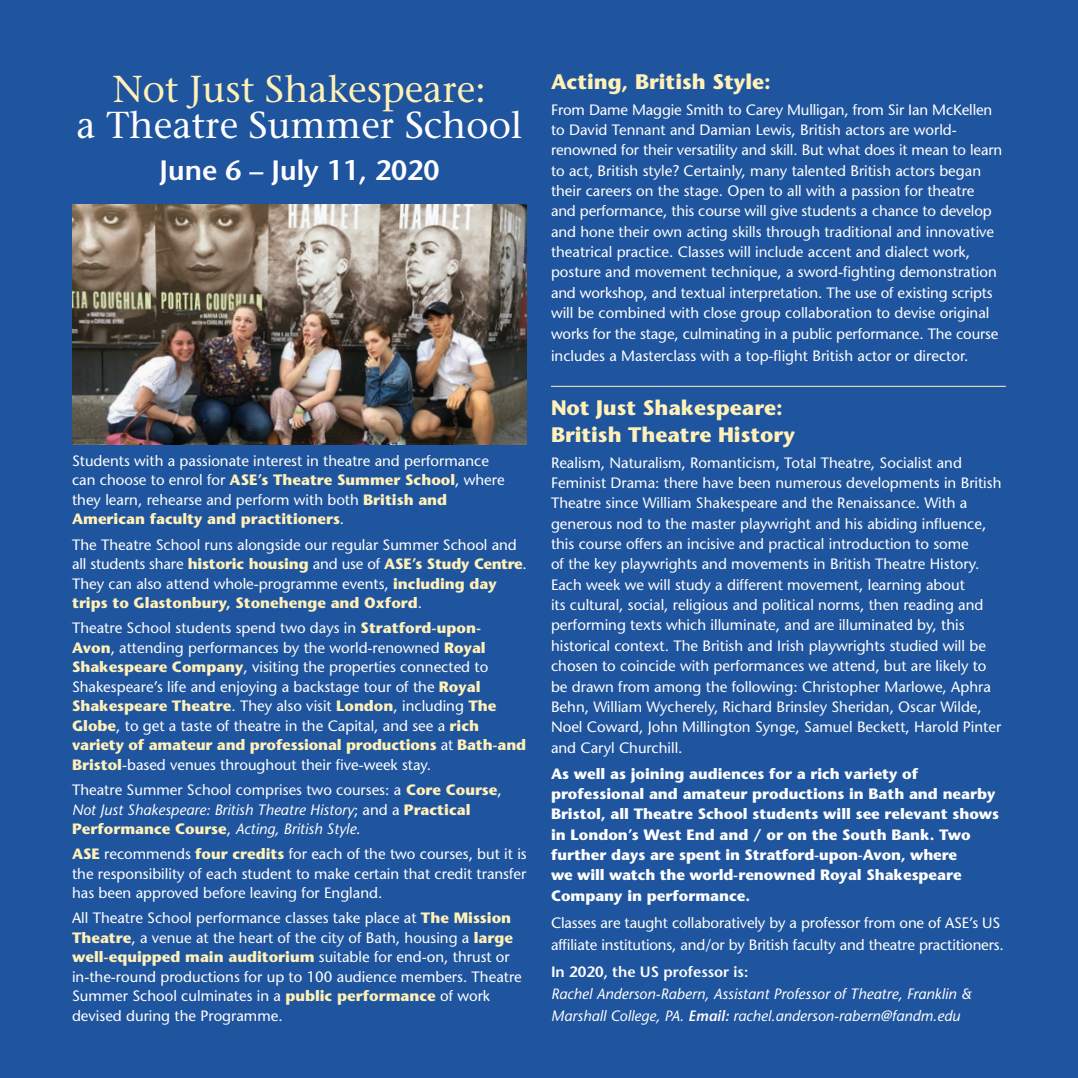
<style>
.page{position:relative;width:1078px;height:1078px;background:#fff}
.page>*{position:absolute;margin:0;border:0;box-sizing:border-box;transform-origin:0 0}
.t1{font:37.4px "Stone Serif";color:#fff}
.t2{font:37.4px "Stone Serif";color:#fff1b7}
.t3{font:600 28px "Stone Sans";color:#fff}
.t4{font:700 21px/26.4px "Stone Sans";color:#fff1b7}
.t5{font:15px/20.4px "Stone Sans";color:#fff}
.t6{font:700 15px/20.4px "Stone Sans";color:#fff}
.t7{font:italic 15px/19.4px "Stone Sans";color:#fff}
.t8{font:600 15px "Stone Sans";color:#fff}
.s1{font-weight:700;color:#fff1b7}
.s2{font-style:normal}
.s3{font-weight:700;font-style:normal;color:#fff1b7}
.s4{font-weight:600}
</style>
<div class="page">
<div style="left:0;top:0;width:1077px;height:1077px;background:#1f549e"></div>
<hr style="left:551px;top:386px;width:454px;height:1px;background:#fff1b7">
<img style="left:72px;top:204px;width:455px;height:240px">
<h1 class="t2" style="left:113px;top:66px;width:374px">Not Just Shakespeare:</h1>
<h1 class="t1" style="left:77px;top:102px;width:447px">a Theatre Summer School</h1>
<h2 class="t3" style="left:159px;top:153px;width:281px">June 6 – July 11, 2020</h2>
<p class="t5" style="left:72px;top:451px;width:434px;line-height:19.4px">Students with a passionate interest in theatre and performance can choose to enrol for <span class="s1">ASE’s Theatre Summer School</span>, where they learn, rehearse and perform with both <span class="s1">British and American faculty and practitioners</span>.</p>
<p class="t5" style="left:72px;top:534px;width:456px;line-height:19.4px">The Theatre School runs alongside our regular Summer School and all students share <span class="s1">historic housing</span> and use of <span class="s1">ASE’s Study Centre</span>.<br>They can also attend whole-programme events, <span class="s1">including day trips to Glastonbury, Stonehenge and Oxford</span>.</p>
<p class="t5" style="left:72px;top:618px;width:455px;line-height:19.4px">Theatre School students spend two days in <span class="s1">Stratford-upon-Avon</span>, attending performances by the world-renowned <span class="s1">Royal Shakespeare Company</span>, visiting the properties connected to Shakespeare’s life and enjoying a backstage tour of the <span class="s1">Royal Shakespeare Theatre</span>. They also visit <span class="s1">London</span>, including <span class="s1">The Globe</span>, to get a taste of theatre in the Capital, and see a <span class="s1">rich variety of amateur and professional productions</span> at <span class="s1">Bath-and Bristol</span>-based venues throughout their five-week stay.</p>
<p class="t7" style="left:72px;top:779px;width:431px"><span class="s2">Theatre Summer School comprises two courses: a</span> <span class="s3">Core Course</span><span class="s2">,<br></span>Not Just Shakespeare: British Theatre History<span class="s2">; and a</span> <span class="s3">Practical<br>Performance Course</span><span class="s2">,</span> Acting, British Style<span class="s2">.</span></p>
<p class="t5" style="left:72px;top:843px;width:456px;line-height:19.4px;text-align:justify"><span class="s1">ASE</span> recommends <span class="s1">four credits</span> for each of the two courses, but it is the responsibility of each student to make certain that credit transfer has been approved before leaving for England.</p>
<p class="t5" style="left:72px;top:908px;width:451px;line-height:19.4px">All Theatre School performance classes take place at <span class="s1">The Mission Theatre</span>, a venue at the heart of the city of Bath, housing a <span class="s1">large well-equipped main auditorium</span> suitable for end-on, thrust or in-the-round productions for up to 100 audience members. Theatre Summer School culminates in a <span class="s1">public performance</span> of work devised during the Programme.</p>
<h3 class="t4" style="left:551px;top:68px;width:221px">Acting, British Style:</h3>
<p class="t5" style="left:551px;top:99px;width:452px">From Dame Maggie Smith to Carey Mulligan, from Sir Ian McKellen to David Tennant and Damian Lewis, British actors are world&shy;renowned for their versatility and skill. But what does it mean to learn to act, British style? Certainly, many talented British actors began their careers on the stage. Open to all with a passion for theatre and performance, this course will give students a chance to develop and hone their own acting skills through traditional and innovative theatrical practice. Classes will include accent and dialect work, posture and movement technique, a sword-fighting demonstration and workshop, and textual interpretation. The use of existing scripts will be combined with close group collaboration to devise original works for the stage, culminating in a public performance. The course</p>
<p class="t5" style="left:551px;top:345px;width:419px">includes a Masterclass with a top-flight British actor or director.</p>
<h3 class="t4" style="left:551px;top:394px;width:245px">Not Just Shakespeare:<br>British Theatre History</h3>
<p class="t5" style="left:551px;top:452px;width:452px">Realism, Naturalism, Romanticism, Total Theatre, Socialist and Feminist Drama: there have been numerous developments in British Theatre since William Shakespeare and the Renaissance. With a generous nod to the master playwright and his abiding influence, this course offers an incisive and practical introduction to some<br>of the key playwrights and movements in British Theatre History.<br>Each week we will study a different movement, learning about<br>its cultural, social, religious and political norms, then reading and performing texts which illuminate, and are illuminated by, this historical context. The British and Irish playwrights studied will be chosen to coincide with performances we attend, but are likely to be drawn from among the following: Christopher Marlowe, Aphra Behn, William Wycherely, Richard Brinsley Sheridan, Oscar Wilde, Noel Coward, John Millington Synge, Samuel Beckett, Harold Pinter and Caryl Churchill.</p>
<p class="t6" style="left:551px;top:762px;width:449px">As well as joining audiences for a rich variety of professional and amateur productions in Bath and nearby Bristol, all Theatre School students will see relevant shows in London’s West End and / or on the South Bank. Two further days are spent in Stratford-upon-Avon, where<br>we will watch the world-renowned Royal Shakespeare Company in performance.</p>
<p class="t5" style="left:551px;top:911px;width:454px;line-height:21.8px">Classes are taught collaboratively by a professor from one of ASE’s US affiliate institutions, and/or by British faculty and theatre practitioners.</p>
<p class="t8" style="left:551px;top:962px;width:199px">In 2020, the US professor is:</p>
<p class="t7" style="left:551px;top:982px;width:422px;line-height:21.8px">Rachel Anderson-Rabern, Assistant Professor of Theatre, Franklin &amp;<br>Marshall College, PA. <span class="s4">Email:</span> rachel.anderson-rabern@fandm.edu</p>
</div>
